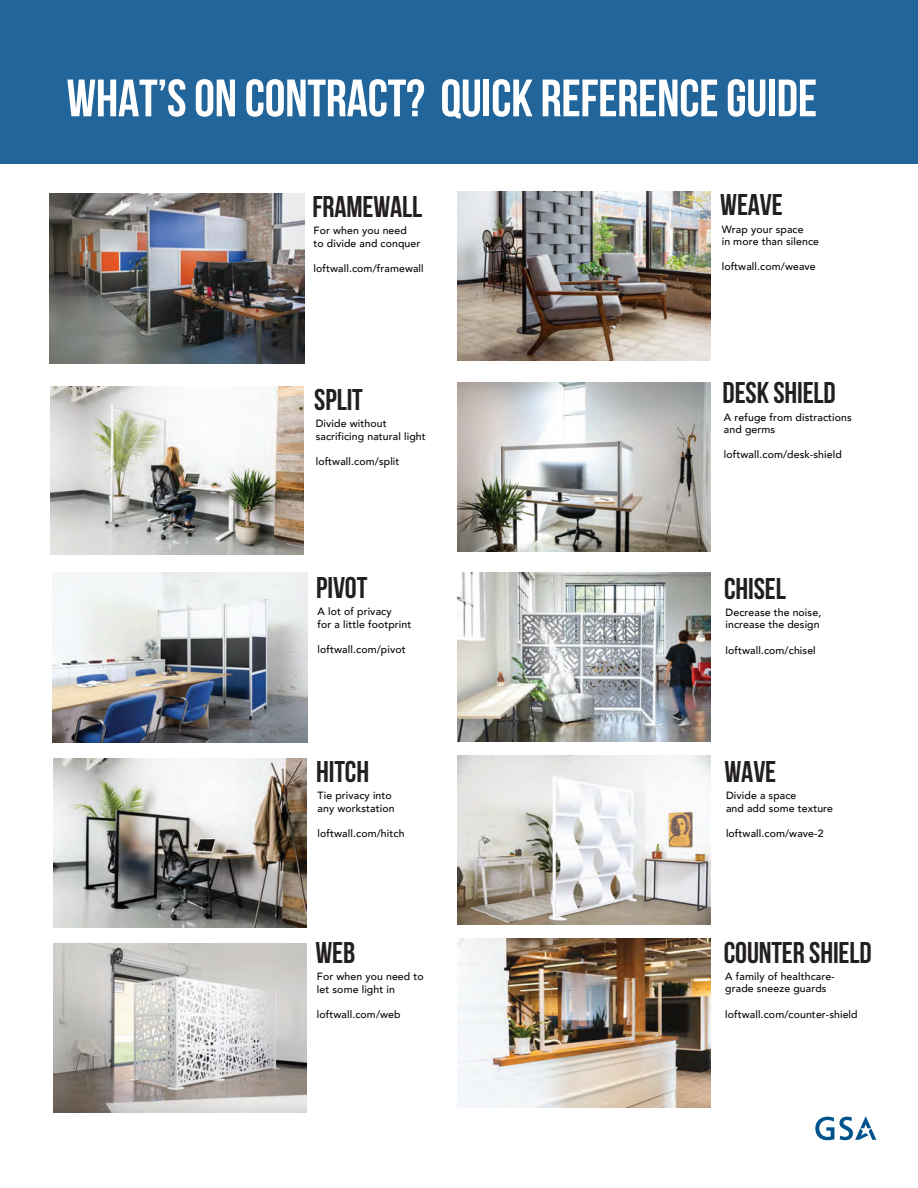
<style>
.page{position:relative;width:918px;height:1188px;background:#fff}
.page>*{position:absolute;margin:0;border:0;box-sizing:border-box;transform-origin:0 0}
.t1{font:700 52.5px "Bebas Neue";letter-spacing:-.005em;color:#fff}
.t2{font:700 30px "Bebas Neue";letter-spacing:-.005em;color:#231f20}
.t3{font:500 10.5px/12.6px "Avenir";letter-spacing:.01em;color:#050504}
</style>
<div class="page">
<img style="left:51px;top:386px;width:253px;height:169px">
<img style="left:458px;top:756px;width:253px;height:168px">
<img style="left:54px;top:943px;width:253px;height:169px">
<img style="left:458px;top:573px;width:253px;height:169px">
<img style="left:458px;top:382px;width:253px;height:169px">
<img style="left:54px;top:759px;width:253px;height:168px">
<img style="left:52px;top:572px;width:256px;height:170px">
<img style="left:458px;top:192px;width:253px;height:169px">
<img style="left:50px;top:194px;width:255px;height:169px">
<img style="left:458px;top:938px;width:253px;height:169px">
<div style="left:0;top:0;width:918px;height:163px;background:#22659a"></div>
<svg style="left:815px;top:1116px;width:61px;height:24px"></svg>
<h1 class="t1" style="left:67px;top:67px;width:752px">WHAT’S ON CONTRACT? QUICK REFERENCE GUIDE</h1>
<h2 class="t2" style="left:312px;top:189px;width:112px">FRAMEWALL</h2>
<h2 class="t2" style="left:720px;top:187px;width:64px">WEAVE</h2>
<p class="t3" style="left:314px;top:225px;width:108px">For when you need<br>to divide and conquer</p>
<p class="t3" style="left:314px;top:263px;width:112px">loftwall.com/framewall</p>
<p class="t3" style="left:722px;top:224px;width:99px">Wrap your space<br>in more than silence</p>
<p class="t3" style="left:722px;top:262px;width:96px">loftwall.com/weave</p>
<h2 class="t2" style="left:314px;top:382px;width:50px">SPLIT</h2>
<h2 class="t2" style="left:723px;top:375px;width:115px">DESK SHIELD</h2>
<p class="t3" style="left:316px;top:418px;width:111px">Divide without sacrificing natural light</p>
<p class="t3" style="left:316px;top:456px;width:85px">loftwall.com/split</p>
<p class="t3" style="left:724px;top:412px;width:129px">A refuge from distractions and germs</p>
<p class="t3" style="left:724px;top:449px;width:119px">loftwall.com/desk-shield</p>
<h2 class="t2" style="left:316px;top:570px;width:53px">PIVOT</h2>
<h2 class="t2" style="left:724px;top:571px;width:63px">CHISEL</h2>
<p class="t3" style="left:318px;top:606px;width:95px">A lot of privacy<br>for a little footprint</p>
<p class="t3" style="left:318px;top:644px;width:90px">loftwall.com/pivot</p>
<p class="t3" style="left:726px;top:607px;width:97px">Decrease the noise, increase the design</p>
<p class="t3" style="left:726px;top:645px;width:92px">loftwall.com/chisel</p>
<h2 class="t2" style="left:316px;top:754px;width:54px">HITCH</h2>
<h2 class="t2" style="left:725px;top:754px;width:53px">WAVE</h2>
<p class="t3" style="left:318px;top:791px;width:79px">Tie privacy into any workstation</p>
<p class="t3" style="left:318px;top:828px;width:88px">loftwall.com/hitch</p>
<p class="t3" style="left:726px;top:790px;width:109px">Divide a space<br>and add some texture</p>
<p class="t3" style="left:726px;top:828px;width:99px">loftwall.com/wave-2</p>
<h2 class="t2" style="left:315px;top:935px;width:41px">WEB</h2>
<h2 class="t2" style="left:724px;top:935px;width:149px">COUNTER SHIELD</h2>
<p class="t3" style="left:317px;top:971px;width:108px">For when you need to let some light in</p>
<p class="t3" style="left:317px;top:1009px;width:85px">loftwall.com/web</p>
<p class="t3" style="left:725px;top:971px;width:111px">A family of healthcare&shy;grade sneeze guards</p>
<p class="t3" style="left:725px;top:1009px;width:134px">loftwall.com/counter-shield</p>
</div>
